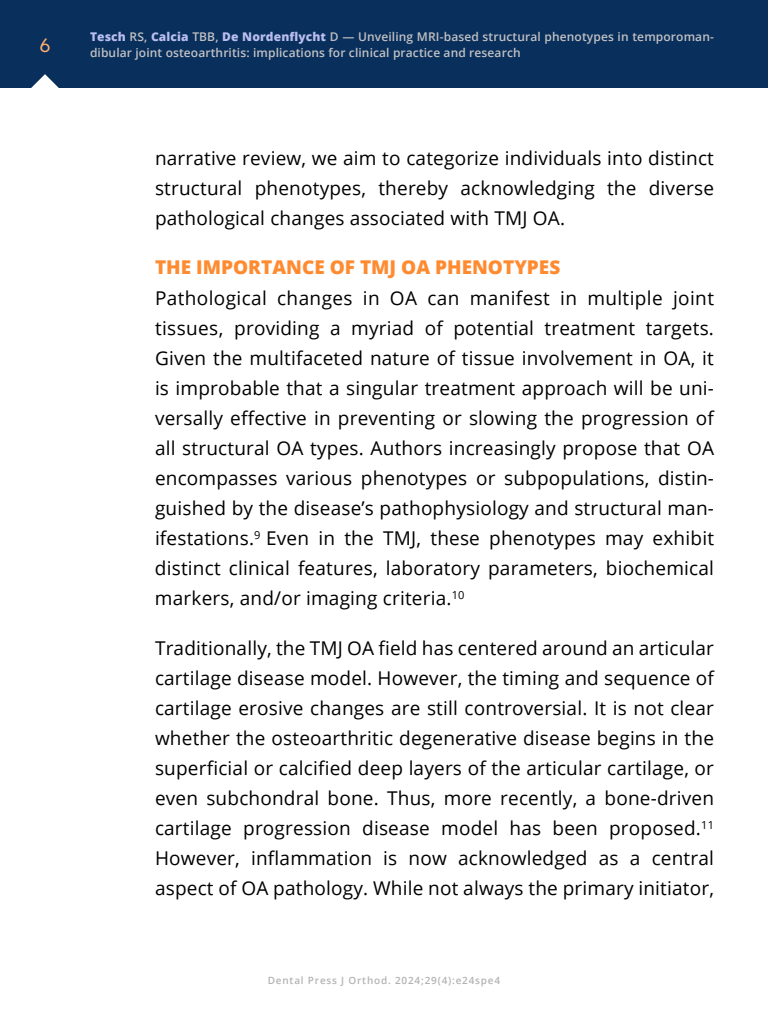
<style>
.page{position:relative;width:768px;height:1024px;background:#fff}
.page>*{position:absolute;margin:0;border:0;box-sizing:border-box;transform-origin:0 0}
.t1{font:19px/30px "Open Sans";letter-spacing:.01em;color:#000;text-align:justify}
.t2{font:800 19px "Open Sans";color:#ff8b31}
.t3{font:500 18px "Semplicita Pro";color:#ffae6f}
.t4{font:600 12px "Open Sans";letter-spacing:.01em;color:#c1c1c3}
.t5{font:600 10px "Open Sans";letter-spacing:.08em;color:#b3b3b3}
.s1{font-weight:800;color:#b9beef}
</style>
<div class="page">
<div style="left:0;top:0;width:768px;height:88px;background:#092f5c"></div>
<svg style="left:31px;top:74px;width:28px;height:14px"></svg>
<p class="t3" style="left:39px;top:33px;width:13px">6</p>
<p class="t4" style="left:90px;top:29px;width:625px"><span class="s1">Tesch</span> RS, <span class="s1">Calcia</span> TBB, <span class="s1">De Nordenflycht</span> D — Unveiling MRI-based structural phenotypes in temporoman-</p>
<p class="t4" style="left:90px;top:45px;width:432px">dibular joint osteoarthritis: implications for clinical practice and research</p>
<p class="t1" style="left:155px;top:143px;width:561px">narrative review, we aim to categorize individuals into distinct structural phenotypes, thereby acknowledging the diverse pathological changes associated with TMJ OA.</p>
<p class="t2" style="left:155px;top:252px;width:407px">THE IMPORTANCE OF TMJ OA PHENOTYPES</p>
<p class="t1" style="left:155px;top:283px;width:561px">Pathological changes in OA can manifest in multiple joint tissues, providing a myriad of potential treatment targets.<br>Given the multifaceted nature of tissue involvement in OA, it is improbable that a singular treatment approach will be uni&shy;versally effective in preventing or slowing the progression of all structural OA types. Authors increasingly propose that OA encompasses various phenotypes or subpopulations, distin&shy;guished by the disease’s pathophysiology and structural man&shy;ifestations.<sup>9</sup> Even in the TMJ, these phenotypes may exhibit distinct clinical features, laboratory parameters, biochemical markers, and/or imaging criteria.<sup>10</sup></p>
<p class="t1" style="left:155px;top:633px;width:561px">Traditionally, the TMJ OA field has centered around an articular cartilage disease model. However, the timing and sequence of cartilage erosive changes are still controversial. It is not clear whether the osteoarthritic degenerative disease begins in the superficial or calcified deep layers of the articular cartilage, or even subchondral bone. Thus, more recently, a bone-driven cartilage progression disease model has been proposed.<sup>11<br></sup>However, inflammation is now acknowledged as a central aspect of OA pathology. While not always the primary initiator,</p>
<p class="t5" style="left:268px;top:974px;width:234px">Dental Press J Orthod. 2024;29(4):e24spe4</p>
</div>
